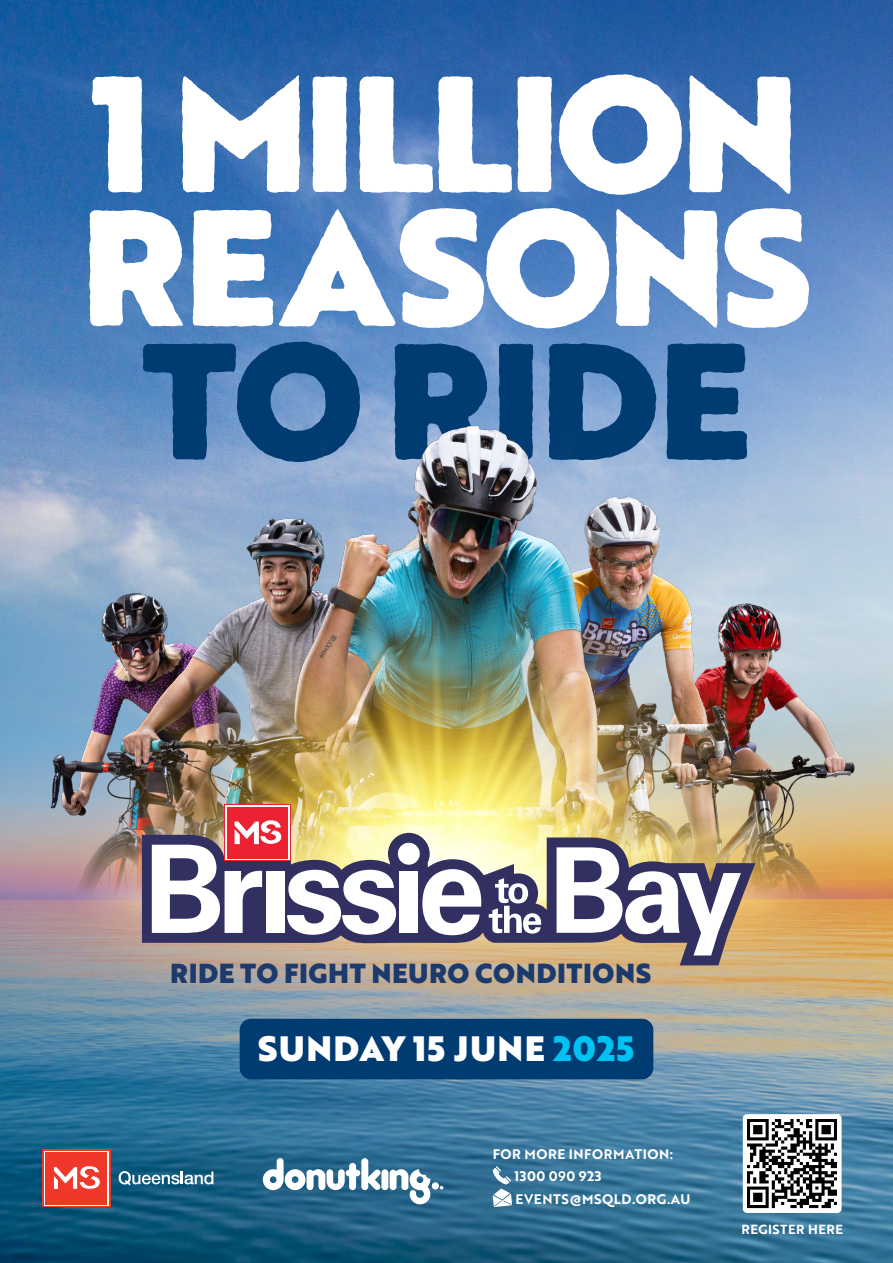
<style>
.page{position:relative;width:893px;height:1263px;background:#fff}
.page>*{position:absolute;margin:0;border:0;box-sizing:border-box;transform-origin:0 0}
.t1{font:900 160.5px/133.6px "Brother 1816 Printed";letter-spacing:-.04em;color:#fff}
.t2{font:900 160.5px "Brother 1816 Printed";letter-spacing:-.02em;color:#003b72}
.t3{font:34.35px "Brother 1816 Black";letter-spacing:.04em;color:#fff}
.t4{font:26.85px "Brother 1816 Black";letter-spacing:.02em;color:#1d3a6d}
.t5{font:13.5px/22.5px "Brother 1816 Bold";letter-spacing:.04em;color:#fff}
.t6{font:12.9px "Brother 1816 Bold";letter-spacing:.04em;color:#fff}
.s1{color:#00c2f3}
</style>
<div class="page">
<img style="left:0;top:0;width:893px;height:446px">
<img style="left:0;top:446px;width:893px;height:817px">
<svg style="left:493px;top:1166px;width:19px;height:41px"></svg>
<div style="left:42px;top:1149px;width:68px;height:58px;background:#ef3829"></div>
<svg style="left:44px;top:1151px;width:65px;height:55px"></svg>
<div style="left:45px;top:1152px;width:62px;height:52px;background:#ef3829"></div>
<svg style="left:53px;top:1165px;width:48px;height:25px"></svg>
<svg style="left:119px;top:1171px;width:94px;height:14px"></svg>
<div style="left:743px;top:1114px;width:99px;height:99px;background:#fff;border-radius:4px"></div>
<img style="left:748px;top:1119px;width:89px;height:89px">
<div style="left:381px;top:1169px;width:7px;height:21px;background:#fff;border-radius:3px"></div>
<div style="left:432px;top:1182px;width:7px;height:7px;background:#fff;border-radius:50%"></div>
<svg style="left:263px;top:1158px;width:118px;height:32px"></svg>
<svg style="left:390px;top:1169px;width:40px;height:35px"></svg>
<img style="left:828px;top:564px;width:35px;height:332px">
<img style="left:39px;top:583px;width:26px;height:313px">
<img style="left:281px;top:416px;width:334px;height:16px">
<svg style="left:65px;top:955px;width:763px;height:53px;background:#b0a99c"></svg>
<svg style="left:127px;top:434px;width:629px;height:115px;background:#96aece"></svg>
<img style="left:297px;top:432px;width:289px;height:117px">
<svg style="left:142px;top:955px;width:613px;height:10px;background:#c3a788"></svg>
<img style="left:65px;top:552px;width:763px;height:403px">
<div style="left:240px;top:1019px;width:413px;height:60px;background:#003b72;border-radius:11px"></div>
<h1 class="t1" style="left:80px;top:63px;width:734px">1 MILLION<br>REASONS</h1>
<h1 class="t2" style="left:142px;top:277px;width:611px">TO RIDE</h1>
<h3 class="t4" style="left:170px;top:952px;width:482px">RIDE TO FIGHT NEURO CONDITIONS</h3>
<h2 class="t3" style="left:258px;top:1022px;width:378px">SUNDAY 15 JUNE <span class="s1">2025</span></h2>
<p class="t5" style="left:514px;top:1142px;width:177px;text-indent:-22px">FOR MORE INFORMATION:<br>1300 090 923<br>EVENTS@MSQLD.ORG.AU</p>
<p class="t6" style="left:741px;top:1220px;width:103px">REGISTER HERE</p>
</div>
